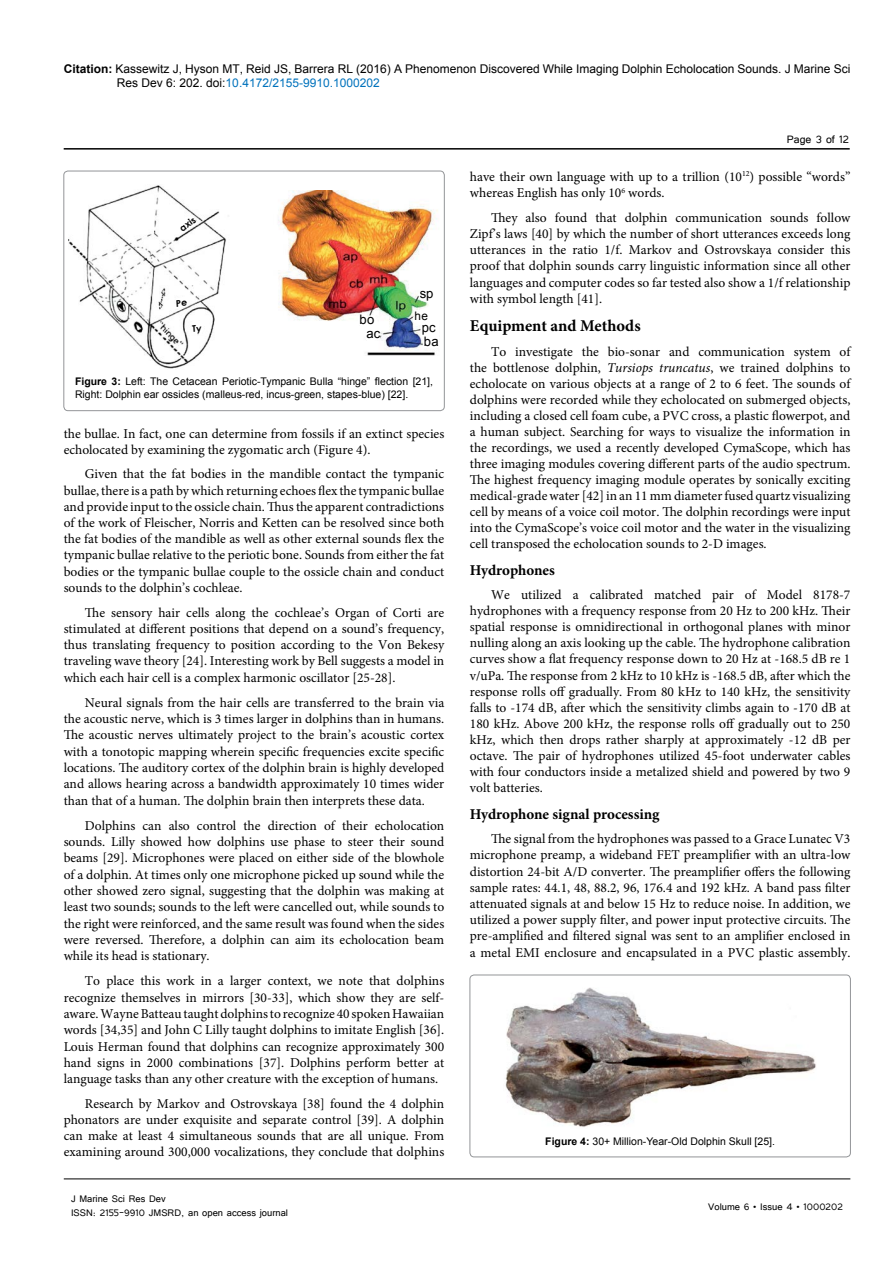
<style>
.page{position:relative;width:893px;height:1263px;background:#fff}
.page>*{position:absolute;margin:0;border:0;box-sizing:border-box;transform-origin:0 0}
.t1{font:700 16.5px "Minion Pro";color:#000}
.t2{font:700 15px "Minion Pro";letter-spacing:-.005em;color:#000}
.t3{font:13.5px/16.2px "Minion Pro";color:#000;text-align:justify}
.t4{font:13.5px "Tunga";color:#000}
.t5{font:13.05px/14.4px "Arial";letter-spacing:.02em;color:#000}
.t6{font:12px/14.4px "Arial";color:#000}
.t7{font:12px/14.4px "Tunga";color:#000}
.t8{font:11.7px "Arial";color:#000}
.t9{font:10.5px/12.6px "Arial";color:#000}
.t10{font:700 9.15px "Century Gothic";color:#000}
.s1{font-weight:700}
.s2{color:#0072bc}
.s3{font-style:italic}
</style>
<div class="page">
<hr style="left:64px;top:148px;width:786px;height:2px;background:#000">
<hr style="left:64px;top:1179px;width:786px;height:1px;background:#000">
<div style="left:64px;top:171px;width:380px;height:240px;border:1px solid #939598;border-radius:4px"></div>
<img style="left:68px;top:185px;width:158px;height:184px">
<img style="left:278px;top:191px;width:160px;height:165px">
<svg style="left:357px;top:313px;width:26px;height:28px"></svg>
<svg style="left:412px;top:287px;width:26px;height:62px"></svg>
<svg style="left:175px;top:216px;width:23px;height:16px"></svg>
<div style="left:470px;top:975px;width:380px;height:182px;border:1px solid #939598;border-radius:4px"></div>
<img style="left:505px;top:987px;width:311px;height:140px">
<svg style="left:190px;top:320px;width:14px;height:16px"></svg>
<svg style="left:173px;top:296px;width:16px;height:13px"></svg>
<p class="t6" style="left:117px;top:61px;width:735px;text-indent:-53px"><span class="s1">Citation:</span> Kassewitz J, Hyson MT, Reid JS, Barrera RL (2016) A Phenomenon Discovered While Imaging Dolphin Echolocation Sounds. J Marine Sci<br>Res Dev 6: 202. doi:<span class="s2">10.4172/2155-9910.1000202</span></p>
<p class="t10" style="left:176px;top:224px;width:19px;rotate:-36deg">axis</p>
<p class="t5" style="left:360px;top:312px;width:16px">bo</p>
<p class="t5" style="left:366px;top:326px;width:16px">ac</p>
<p class="t5" style="left:420px;top:287px;width:15px">sp</p>
<p class="t8" style="left:415px;top:308px;width:15px">he</p>
<p class="t5" style="left:422px;top:320px;width:19px">pc ba</p>
<p class="t9" style="left:75px;top:375px;width:360px"><span class="s1">Figure 3:</span> Left: The Cetacean Periotic-Tympanic Bulla “hinge” flection [21],<br>Right: Dolphin ear ossicles (malleus-red, incus-green, stapes-blue) [22].</p>
<p class="t3" style="left:64px;top:425px;width:382px">the bullae. In fact, one can determine from fossils if an extinct species echolocated by examining the zygomatic arch (Figure 4).</p>
<p class="t3" style="left:64px;top:466px;width:382px;text-indent:21px">Given that the fat bodies in the mandible contact the tympanic bullae, there is a path by which returning echoes flex the tympanic bullae and provide input to the ossicle chain. Thus the apparent contradictions of the work of Fleischer, Norris and Ketten can be resolved since both the fat bodies of the mandible as well as other external sounds flex the tympanic bullae relative to the periotic bone. Sounds from either the fat bodies or the tympanic bullae couple to the ossicle chain and conduct sounds to the dolphin’s cochleae.</p>
<p class="t3" style="left:64px;top:604px;width:382px;text-indent:21px">The sensory hair cells along the cochleae’s Organ of Corti are stimulated at different positions that depend on a sound’s frequency, thus translating frequency to position according to the Von Bekesy traveling wave theory [24]. Interesting work by Bell suggests a model in which each hair cell is a complex harmonic oscillator [25-28].</p>
<p class="t3" style="left:64px;top:694px;width:382px;text-indent:21px">Neural signals from the hair cells are transferred to the brain via the acoustic nerve, which is 3 times larger in dolphins than in humans.<br>The acoustic nerves ultimately project to the brain’s acoustic cortex with a tonotopic mapping wherein specific frequencies excite specific locations. The auditory cortex of the dolphin brain is highly developed and allows hearing across a bandwidth approximately 10 times wider than that of a human. The dolphin brain then interprets these data.</p>
<p class="t3" style="left:64px;top:817px;width:382px;text-indent:21px">Dolphins can also control the direction of their echolocation sounds. Lilly showed how dolphins use phase to steer their sound beams [29]. Microphones were placed on either side of the blowhole of a dolphin. At times only one microphone picked up sound while the other showed zero signal, suggesting that the dolphin was making at least two sounds; sounds to the left were cancelled out, while sounds to the right were reinforced, and the same result was found when the sides were reversed. Therefore, a dolphin can aim its echolocation beam while its head is stationary.</p>
<p class="t3" style="left:64px;top:973px;width:382px;text-indent:21px">To place this work in a larger context, we note that dolphins recognize themselves in mirrors [30-33], which show they are self&shy;aware. Wayne Batteau taught dolphins to recognize 40 spoken Hawaiian words [34,35] and John C Lilly taught dolphins to imitate English [36].<br>Louis Herman found that dolphins can recognize approximately 300 hand signs in 2000 combinations [37]. Dolphins perform better at language tasks than any other creature with the exception of humans.</p>
<p class="t3" style="left:64px;top:1095px;width:382px;text-indent:21px">Research by Markov and Ostrovskaya [38] found the 4 dolphin phonators are under exquisite and separate control [39]. A dolphin can make at least 4 simultaneous sounds that are all unique. From examining around 300,000 vocalizations, they conclude that dolphins</p>
<p class="t7" style="left:71px;top:1190px;width:218px">J Marine Sci Res Dev<br>ISSN: 2155-9910 JMSRD, an open access journal</p>
<p class="t4" style="left:787px;top:131px;width:64px">Page 3 of 12</p>
<p class="t3" style="left:470px;top:168px;width:382px">have their own language with up to a trillion (10<sup>12</sup>) possible “words” whereas English has only 10<sup>6</sup> words.</p>
<p class="t3" style="left:470px;top:209px;width:382px;text-indent:21px">They also found that dolphin communication sounds follow Zipf’s laws [40] by which the number of short utterances exceeds long utterances in the ratio 1/f. Markov and Ostrovskaya consider this proof that dolphin sounds carry linguistic information since all other languages and computer codes so far tested also show a 1/f relationship with symbol length [41].</p>
<p class="t1" style="left:470px;top:314px;width:172px">Equipment and Methods</p>
<p class="t3" style="left:470px;top:343px;width:382px;text-indent:21px">To investigate the bio-sonar and communication system of the bottlenose dolphin, <span class="s3">Tursiops truncatus</span>, we trained dolphins to echolocate on various objects at a range of 2 to 6 feet. The sounds of dolphins were recorded while they echolocated on submerged objects, including a closed cell foam cube, a PVC cross, a plastic flowerpot, and a human subject. Searching for ways to visualize the information in the recordings, we used a recently developed CymaScope, which has three imaging modules covering different parts of the audio spectrum.<br>The highest frequency imaging module operates by sonically exciting medical-grade water [42] in an 11 mm diameter fused quartz visualizing cell by means of a voice coil motor. The dolphin recordings were input into the CymaScope’s voice coil motor and the water in the visualizing cell transposed the echolocation sounds to 2-D images.</p>
<p class="t2" style="left:470px;top:559px;width:87px">Hydrophones</p>
<p class="t3" style="left:470px;top:587px;width:382px;text-indent:21px">We utilized a calibrated matched pair of Model 8178-7 hydrophones with a frequency response from 20 Hz to 200 kHz. Their spatial response is omnidirectional in orthogonal planes with minor nulling along an axis looking up the cable. The hydrophone calibration curves show a flat frequency response down to 20 Hz at -168.5 dB re 1 v/uPa. The response from 2 kHz to 10 kHz is -168.5 dB, after which the response rolls off gradually. From 80 kHz to 140 kHz, the sensitivity falls to -174 dB, after which the sensitivity climbs again to -170 dB at 180 kHz. Above 200 kHz, the response rolls off gradually out to 250 kHz, which then drops rather sharply at approximately -12 dB per octave. The pair of hydrophones utilized 45-foot underwater cables with four conductors inside a metalized shield and powered by two 9 volt batteries.</p>
<p class="t2" style="left:470px;top:803px;width:191px">Hydrophone signal processing</p>
<p class="t3" style="left:470px;top:831px;width:382px;text-indent:21px">The signal from the hydrophones was passed to a Grace Lunatec V3 microphone preamp, a wideband FET preamplifier with an ultra-low distortion 24-bit A/D converter. The preamplifier offers the following sample rates: 44.1, 48, 88.2, 96, 176.4 and 192 kHz. A band pass filter attenuated signals at and below 15 Hz to reduce noise. In addition, we utilized a power supply filter, and power input protective circuits. The pre-amplified and filtered signal was sent to an amplifier enclosed in a metal EMI enclosure and encapsulated in a PVC plastic assembly.</p>
<p class="t9" style="left:545px;top:1135px;width:231px"><span class="s1">Figure 4:</span> 30+ Million-Year-Old Dolphin Skull [25].</p>
<p class="t7" style="left:708px;top:1199px;width:136px">Volume 6 • Issue 4 • 1000202</p>
</div>
